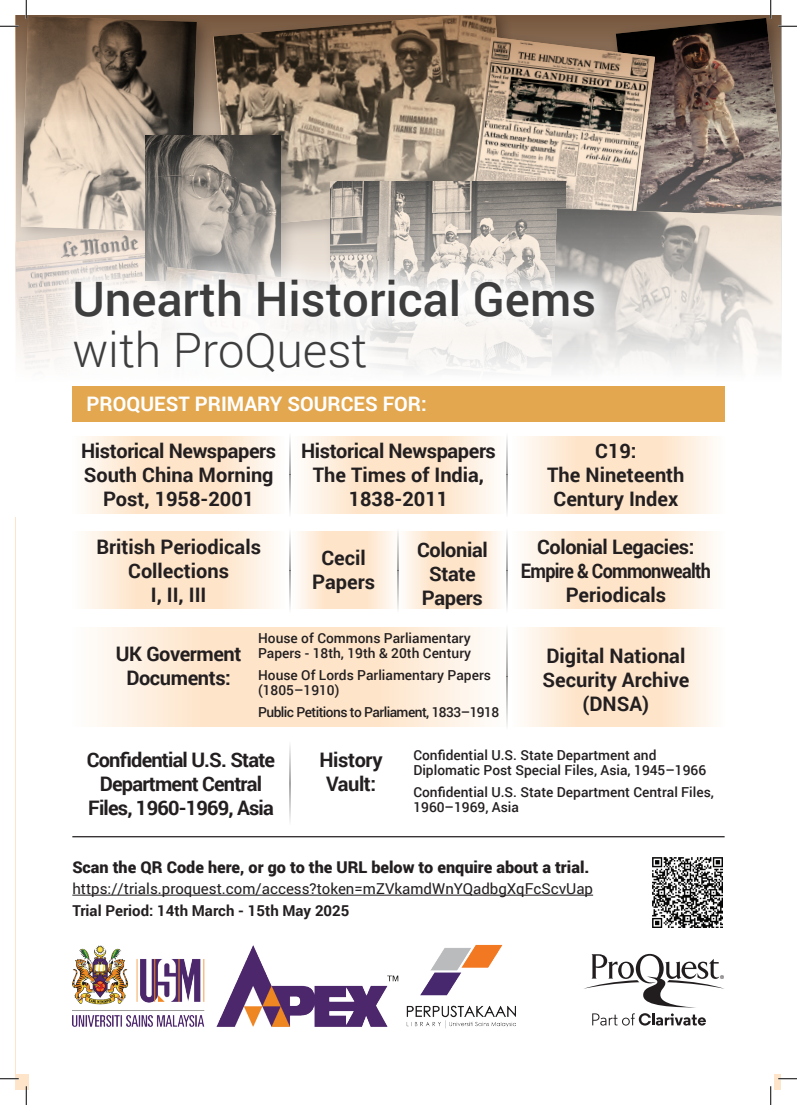
<style>
.page{position:relative;width:797px;height:1105px;background:#fff}
.page>*{position:absolute;margin:0;border:0;box-sizing:border-box;transform-origin:0 0}
.t1{font:500 47.5px "Roboto";color:#3e3e3f}
.t2{font:300 47.5px "Roboto";color:#3e3e3f}
.t3{font:700 20px/24px "Roboto";color:#231f20;text-align:center}
.t4{font:700 20px/24px "Roboto";letter-spacing:-.02em;color:#231f20;text-align:center}
.t5{font:700 20px/24px "Roboto";letter-spacing:-.04em;color:#231f20;text-align:center}
.t6{font:700 20px "Roboto";color:#fff}
.t7{font:900 16.25px "Roboto";color:#231f20}
.t8{font:15px "Roboto";color:#231f20}
.t9{font:700 15px "Roboto";color:#231f20}
.t10{font:500 13.75px/15px "Roboto";color:#231f20}
.t11{font:500 13.75px "Roboto";letter-spacing:-.04em;color:#231f20}
</style>
<div class="page">
<svg style="left:16px;top:122px;width:765px;height:300px;background:#bfb6ac"></svg>
<svg style="left:45px;top:250px;width:578px;height:150px;fill:#f9f7f6"></svg>
<svg style="left:584px;top:954px;width:140px;height:53px"></svg>
<svg style="left:592px;top:1013px;width:114px;height:12px"></svg>
<hr style="left:72px;top:895px;width:521px;height:1px;background:#231f20">
<svg style="left:652px;top:857px;width:71px;height:71px"></svg>
<img style="left:652px;top:858px;width:70px;height:70px">
<hr style="left:72px;top:836px;width:652px;height:1px;background:#231f20">
<div style="left:179px;top:436px;width:106px;height:78px;background:linear-gradient(to right,#fedfbd,#fef9f4)"></div>
<div style="left:72px;top:436px;width:107px;height:78px;background:linear-gradient(to right,#fefaf6,#fedfbd)"></div>
<div style="left:398px;top:436px;width:107px;height:78px;background:linear-gradient(to right,#fedfbd,#fef9f4)"></div>
<div style="left:292px;top:436px;width:106px;height:78px;background:linear-gradient(to right,#fefaf5,#fedfbe)"></div>
<div style="left:618px;top:436px;width:106px;height:78px;background:linear-gradient(to right,#fedfbd,#fef9f4)"></div>
<div style="left:512px;top:436px;width:106px;height:78px;background:linear-gradient(to right,#fefaf5,#fedfbe)"></div>
<hr style="left:289px;top:432px;width:2px;height:43px;background:#231f20">
<hr style="left:289px;top:475px;width:2px;height:42px;background:#231f20">
<hr style="left:506px;top:432px;width:2px;height:43px;background:#231f20">
<hr style="left:506px;top:475px;width:2px;height:42px;background:#231f20">
<div style="left:179px;top:531px;width:106px;height:78px;background:linear-gradient(to right,#fedfbd,#fef9f4)"></div>
<div style="left:72px;top:531px;width:107px;height:78px;background:linear-gradient(to right,#fefaf6,#fedfbd)"></div>
<div style="left:451px;top:531px;width:54px;height:78px;background:linear-gradient(to right,#fedfbd,#fef9f3)"></div>
<div style="left:398px;top:531px;width:53px;height:78px;background:linear-gradient(to right,#fefbf7,#fedfbd)"></div>
<div style="left:345px;top:531px;width:53px;height:78px;background:linear-gradient(to right,#fedfbd,#fef8f2)"></div>
<div style="left:292px;top:531px;width:53px;height:78px;background:linear-gradient(to right,#fefaf6,#fedfbd)"></div>
<div style="left:618px;top:531px;width:106px;height:78px;background:linear-gradient(to right,#fedfbd,#fef9f4)"></div>
<div style="left:512px;top:531px;width:106px;height:78px;background:linear-gradient(to right,#fefaf5,#fedfbe)"></div>
<hr style="left:289px;top:528px;width:2px;height:42px;background:#231f20">
<hr style="left:289px;top:570px;width:2px;height:43px;background:#231f20">
<hr style="left:506px;top:528px;width:2px;height:42px;background:#231f20">
<hr style="left:506px;top:570px;width:2px;height:43px;background:#231f20">
<hr style="left:397px;top:528px;width:2px;height:42px;background:#231f20">
<hr style="left:397px;top:570px;width:2px;height:43px;background:#231f20">
<div style="left:290px;top:627px;width:218px;height:99px;background:linear-gradient(to right,#fedfbd,#fef9f4)"></div>
<div style="left:72px;top:627px;width:218px;height:99px;background:linear-gradient(to right,#fefaf5,#fedfbe)"></div>
<div style="left:618px;top:627px;width:106px;height:99px;background:linear-gradient(to right,#fedfbd,#fef9f4)"></div>
<div style="left:512px;top:627px;width:106px;height:99px;background:linear-gradient(to right,#fefaf5,#fedfbe)"></div>
<hr style="left:506px;top:623px;width:2px;height:54px;background:#231f20">
<hr style="left:506px;top:677px;width:2px;height:53px;background:#231f20">
<hr style="left:289px;top:740px;width:2px;height:43px;background:#231f20">
<hr style="left:289px;top:783px;width:2px;height:42px;background:#231f20">
<img style="left:72px;top:944px;width:443px;height:84px">
<div style="left:72px;top:386px;width:652px;height:35px;background:#e2a74f"></div>
<svg style="left:16px;top:16px;width:599px;height:106px;background:#7b6652"></svg>
<svg style="left:0;top:25px;width:19px;height:2px"></svg>
<svg style="left:0;top:1078px;width:19px;height:1px"></svg>
<svg style="left:778px;top:1078px;width:19px;height:1px"></svg>
<svg style="left:25px;top:0;width:2px;height:19px"></svg>
<svg style="left:25px;top:1086px;width:2px;height:19px"></svg>
<svg style="left:615px;top:0;width:182px;height:221px;background:#8f8179"></svg>
<svg style="left:770px;top:1086px;width:1px;height:19px"></svg>
<h1 class="t1" style="left:72px;top:266px;width:525px">Unearth Historical Gems</h1>
<h1 class="t2" style="left:72px;top:317px;width:296px">with ProQuest</h1>
<h2 class="t6" style="left:86px;top:390px;width:342px">PROQUEST PRIMARY SOURCES FOR:</h2>
<h2 class="t3" style="left:81px;top:438px;width:196px">Historical Newspapers<br>South China Morning<br>Post, 1958-2001</h2>
<h2 class="t4" style="left:301px;top:438px;width:196px">Historical Newspapers<br>The Times of India,<br>1838-2011</h2>
<h2 class="t3" style="left:547px;top:438px;width:139px">C19:<br>The Nineteenth<br>Century Index</h2>
<h2 class="t3" style="left:96px;top:534px;width:166px">British Periodicals<br>Collections<br>I, II, III</h2>
<h2 class="t3" style="left:312px;top:545px;width:64px">Cecil<br>Papers</h2>
<h2 class="t4" style="left:417px;top:537px;width:72px">Colonial<br>State<br>Papers</h2>
<h2 class="t4" style="left:521px;top:534px;width:191px">Colonial Legacies:<br>Empire &amp; Commonwealth<br>Periodicals</h2>
<h2 class="t4" style="left:116px;top:641px;width:127px">UK Goverment<br>Documents:</h2>
<p class="t10" style="left:258px;top:630px;width:215px">House of Commons Parliamentary<br>Papers - 18th, 19th &amp; 20th Century</p>
<p class="t10" style="left:258px;top:667px;width:234px">House Of Lords Parliamentary Papers (1805–1910)</p>
<p class="t11" style="left:258px;top:703px;width:243px">Public Petitions to Parliament, 1833–1918</p>
<h2 class="t3" style="left:542px;top:643px;width:148px">Digital National<br>Security Archive (DNSA)</h2>
<h2 class="t5" style="left:87px;top:747px;width:190px">Confidential U.S. State<br>Department Central<br>Files, 1960-1969, Asia</h2>
<h2 class="t4" style="left:319px;top:747px;width:65px">History<br>Vault:</h2>
<p class="t10" style="left:413px;top:747px;width:294px">Confidential U.S. State Department and<br>Diplomatic Post Special Files, Asia, 1945–1966</p>
<p class="t10" style="left:413px;top:784px;width:302px">Confidential U.S. State Department Central Files,<br>1960–1969, Asia</p>
<p class="t7" style="left:72px;top:855px;width:518px">Scan the QR Code here, or go to the URL below to enquire about a trial.</p>
<p class="t8" style="left:72px;top:878px;width:522px">https://trials.proquest.com/access?token=mZVkamdWnYQadbgXqFcScvUap</p>
<p class="t9" style="left:72px;top:900px;width:278px">Trial Period: 14th March - 15th May 2025</p>
</div>
